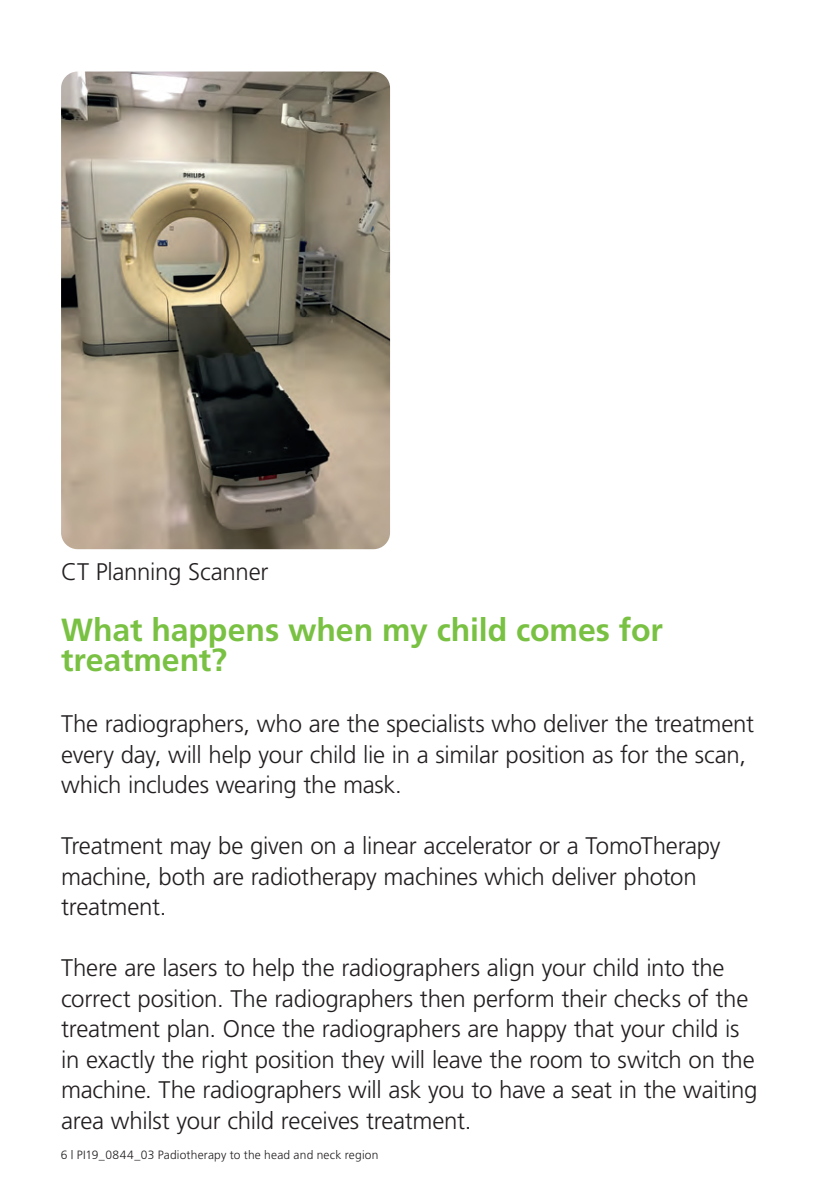
<style>
.page{position:relative;width:840px;height:1191px;background:#fff}
.page>*{position:absolute;margin:0;border:0;box-sizing:border-box;transform-origin:0 0}
.t1{font:700 32px/30.4px "Frutiger";color:#79c142}
.t2{font:300 24px/30.6px "Frutiger";letter-spacing:-.01em;color:#231f20}
.t3{font:300 12px "Frutiger";letter-spacing:.015em;color:#231f20}
</style>
<div class="page">
<img style="left:61px;top:72px;width:329px;height:477px">
<p class="t2" style="left:61px;top:556px;width:209px">CT Planning Scanner</p>
<h1 class="t1" style="left:61px;top:614px;width:603px">What happens when my child comes for treatment?</h1>
<p class="t2" style="left:61px;top:708px;width:694px">The radiographers, who are the specialists who deliver the treatment every day, will help your child lie in a similar position as for the scan, which includes wearing the mask.</p>
<p class="t2" style="left:61px;top:830px;width:660px">Treatment may be given on a linear accelerator or a TomoTherapy machine, both are radiotherapy machines which deliver photon treatment.</p>
<p class="t2" style="left:61px;top:952px;width:697px">There are lasers to help the radiographers align your child into the correct position. The radiographers then perform their checks of the treatment plan. Once the radiographers are happy that your child is in exactly the right position they will leave the room to switch on the machine. The radiographers will ask you to have a seat in the waiting area whilst your child receives treatment.</p>
<p class="t3" style="left:61px;top:1148px;width:319px">6 | PI19_0844_03 Padiotherapy to the head and neck region</p>
</div>
